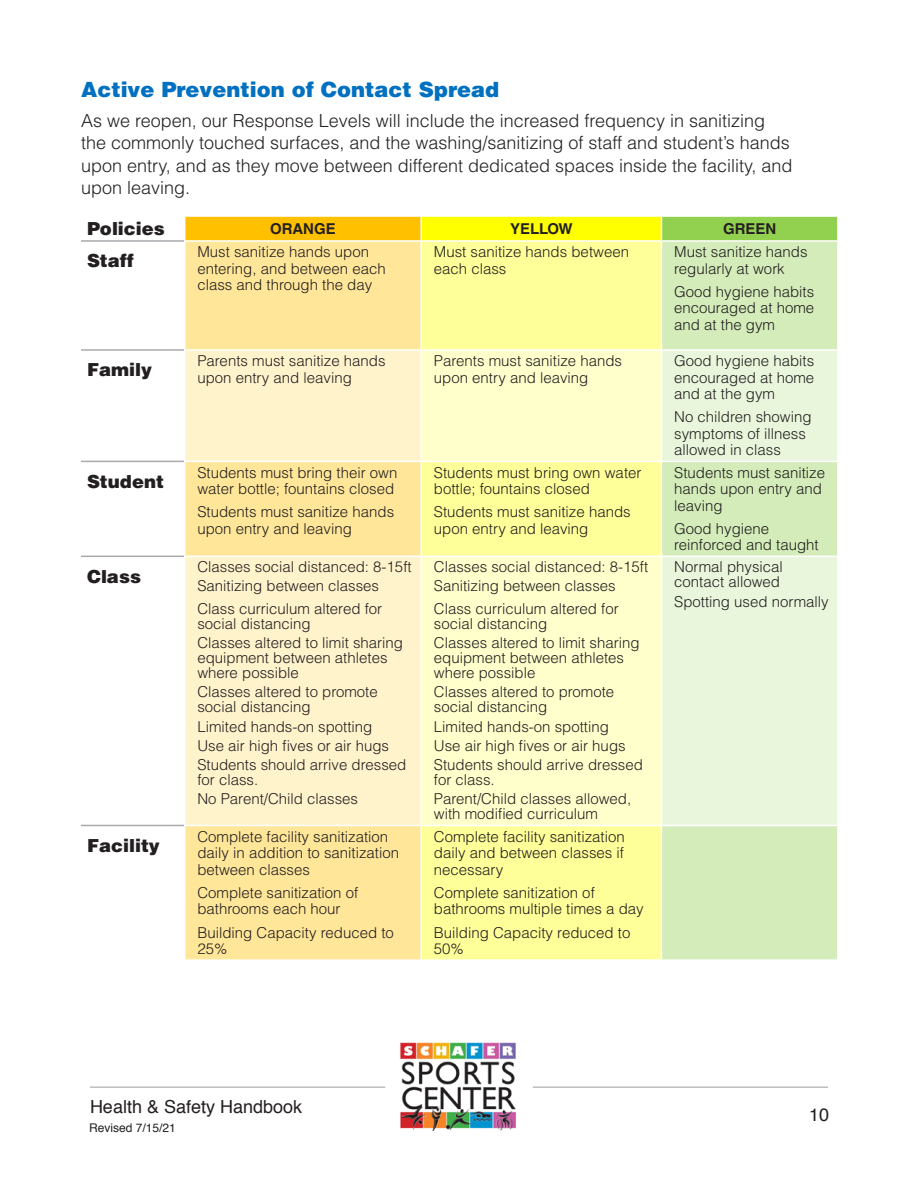
<style>
.page{position:relative;width:918px;height:1188px;background:#fff}
.page>*{position:absolute;margin:0;border:0;box-sizing:border-box;transform-origin:0 0}
.Normal__Web{font:900 21px "Helvetica LT Std";color:#0070c0}
.Normal__Web-2{font:300 18px/22.5px "Helvetica LT Std";color:#231f20}
.t1{font:900 18px "Helvetica LT Std";color:#231f20}
.t2{font:18px "Helvetica";color:#231f20}
.Normal__Web-3{font:300 15px/16.5px "Helvetica LT Std";color:#231f20}
.t3{font:700 15px "Helvetica LT Std";color:#231f20}
.t4{font:12px "Helvetica";color:#231f20}
</style>
<div class="page">
<hr style="left:533px;top:1086px;width:295px;height:2px;background:#bcbdc0">
<hr style="left:90px;top:1086px;width:295px;height:2px;background:#bcbdc0">
<img style="left:400px;top:1042px;width:116px;height:89px">
<svg style="left:81px;top:460px;width:103px;height:367px"></svg>
<div style="left:185px;top:216px;width:236px;height:25px;background:#ffc000"></div>
<div style="left:421px;top:216px;width:241px;height:25px;background:#ff0"></div>
<div style="left:662px;top:216px;width:176px;height:25px;background:#92d050"></div>
<div style="left:185px;top:242px;width:235px;height:717px;background:#ffe699"></div>
<div style="left:422px;top:241px;width:240px;height:719px;background:#ff9"></div>
<div style="left:662px;top:242px;width:175px;height:717px;background:#d3ecb9"></div>
<svg style="left:185px;top:351px;width:235px;height:474px;background:#fff0c2"></svg>
<svg style="left:422px;top:350px;width:240px;height:475px;background:#fefec2"></svg>
<svg style="left:662px;top:351px;width:175px;height:474px;background:#e4f4d5"></svg>
<hr style="left:184px;top:240px;width:237px;height:2px;background:#fff">
<hr style="left:421px;top:240px;width:240px;height:2px;background:#fff">
<hr style="left:662px;top:240px;width:177px;height:2px;background:#fff">
<hr style="left:661px;top:242px;width:1px;height:107px;background:#fff">
<hr style="left:184px;top:349px;width:237px;height:2px;background:#fff">
<hr style="left:421px;top:349px;width:240px;height:2px;background:#fff">
<hr style="left:662px;top:349px;width:177px;height:2px;background:#fff">
<hr style="left:661px;top:351px;width:1px;height:110px;background:#fff">
<hr style="left:184px;top:461px;width:237px;height:1px;background:#fff">
<hr style="left:421px;top:461px;width:240px;height:1px;background:#fff">
<hr style="left:662px;top:461px;width:177px;height:1px;background:#fff">
<hr style="left:661px;top:462px;width:1px;height:94px;background:#fff">
<hr style="left:184px;top:556px;width:237px;height:1px;background:#fff">
<hr style="left:421px;top:556px;width:240px;height:1px;background:#fff">
<hr style="left:662px;top:556px;width:177px;height:1px;background:#fff">
<hr style="left:661px;top:557px;width:1px;height:268px;background:#fff">
<hr style="left:184px;top:825px;width:237px;height:1px;background:#fff">
<hr style="left:421px;top:825px;width:240px;height:1px;background:#fff">
<hr style="left:662px;top:825px;width:177px;height:1px;background:#fff">
<hr style="left:661px;top:826px;width:1px;height:133px;background:#fff">
<hr style="left:421px;top:959px;width:240px;height:2px;background:#fff">
<hr style="left:184px;top:215px;width:237px;height:2px;background:#fff">
<hr style="left:421px;top:215px;width:240px;height:2px;background:#fff">
<hr style="left:420px;top:217px;width:2px;height:23px;background:#fff">
<hr style="left:662px;top:215px;width:177px;height:2px;background:#fff">
<svg style="left:661px;top:217px;width:1px;height:23px"></svg>
<hr style="left:837px;top:217px;width:2px;height:23px;background:#fff">
<hr style="left:81px;top:240px;width:103px;height:2px;background:#a8a9ad">
<hr style="left:81px;top:349px;width:103px;height:2px;background:#a8a9ad">
<hr style="left:81px;top:461px;width:103px;height:1px;background:#a8a9ad">
<hr style="left:81px;top:556px;width:103px;height:1px;background:#a8a9ad">
<hr style="left:81px;top:825px;width:103px;height:1px;background:#a8a9ad">
<p class="Normal__Web" style="left:81px;top:76px;width:420px">Active Prevention of Contact Spread</p>
<p class="Normal__Web-2" style="left:81px;top:109px;width:713px">As we reopen, our Response Levels will include the increased frequency in sanitizing the commonly touched surfaces, and the washing/sanitizing of staff and student’s hands upon entry, and as they move between different dedicated spaces inside the facility, and upon leaving.</p>
<p class="t1" style="left:87px;top:217px;width:79px">Policies</p>
<p class="t3" style="left:270px;top:219px;width:67px">ORANGE</p>
<p class="t3" style="left:510px;top:219px;width:64px">YELLOW</p>
<p class="t3" style="left:723px;top:219px;width:55px">GREEN</p>
<p class="t1" style="left:87px;top:249px;width:48px">Staff</p>
<p class="Normal__Web-3" style="left:197px;top:243px;width:190px">Must sanitize hands upon entering, and between each class and through the day</p>
<p class="Normal__Web-3" style="left:434px;top:243px;width:197px">Must sanitize hands between each class</p>
<p class="Normal__Web-3" style="left:674px;top:243px;width:135px">Must sanitize hands regularly at work</p>
<p class="Normal__Web-3" style="left:674px;top:283px;width:142px;text-align:justify">Good hygiene habits encouraged at home and at the gym</p>
<p class="t1" style="left:87px;top:358px;width:66px">Family</p>
<p class="Normal__Web-3" style="left:197px;top:352px;width:190px">Parents must sanitize hands upon entry and leaving</p>
<p class="Normal__Web-3" style="left:434px;top:352px;width:190px">Parents must sanitize hands upon entry and leaving</p>
<p class="Normal__Web-3" style="left:674px;top:352px;width:142px;text-align:justify">Good hygiene habits encouraged at home and at the gym</p>
<p class="Normal__Web-3" style="left:674px;top:409px;width:139px">No children showing symptoms of illness allowed in class</p>
<p class="t1" style="left:87px;top:470px;width:79px">Student</p>
<p class="Normal__Web-3" style="left:197px;top:464px;width:202px">Students must bring their own water bottle; fountains closed</p>
<p class="Normal__Web-3" style="left:197px;top:504px;width:198px">Students must sanitize hands upon entry and leaving</p>
<p class="Normal__Web-3" style="left:434px;top:464px;width:209px">Students must bring own water bottle; fountains closed</p>
<p class="Normal__Web-3" style="left:434px;top:504px;width:198px">Students must sanitize hands upon entry and leaving</p>
<p class="Normal__Web-3" style="left:674px;top:464px;width:152px">Students must sanitize hands upon entry and leaving</p>
<p class="Normal__Web-3" style="left:674px;top:520px;width:146px">Good hygiene reinforced and taught</p>
<p class="t1" style="left:87px;top:565px;width:55px">Class</p>
<p class="Normal__Web-3" style="left:197px;top:559px;width:216px">Classes social distanced: 8-15ft</p>
<p class="Normal__Web-3" style="left:197px;top:578px;width:183px">Sanitizing between classes</p>
<p class="Normal__Web-3" style="left:197px;top:601px;width:186px;line-height:15px">Class curriculum altered for social distancing</p>
<p class="Normal__Web-3" style="left:197px;top:635px;width:207px;line-height:15px">Classes altered to limit sharing equipment between athletes where possible</p>
<p class="Normal__Web-3" style="left:197px;top:684px;width:182px;line-height:15px">Classes altered to promote social distancing</p>
<p class="Normal__Web-3" style="left:197px;top:718px;width:177px">Limited hands-on spotting</p>
<p class="Normal__Web-3" style="left:197px;top:737px;width:193px">Use air high fives or air hugs</p>
<p class="Normal__Web-3" style="left:197px;top:757px;width:210px;line-height:15px">Students should arrive dressed for class.</p>
<p class="Normal__Web-3" style="left:197px;top:791px;width:162px">No Parent/Child classes</p>
<p class="t1" style="left:87px;top:834px;width:74px">Facility</p>
<p class="Normal__Web-3" style="left:197px;top:828px;width:203px">Complete facility sanitization daily in addition to sanitization between classes</p>
<p class="Normal__Web-3" style="left:197px;top:884px;width:162px">Complete sanitization of bathrooms each hour</p>
<p class="Normal__Web-3" style="left:197px;top:924px;width:198px">Building Capacity reduced to<br>25%</p>
<p class="Normal__Web-3" style="left:434px;top:559px;width:216px">Classes social distanced: 8-15ft</p>
<p class="Normal__Web-3" style="left:434px;top:578px;width:183px">Sanitizing between classes</p>
<p class="Normal__Web-3" style="left:434px;top:601px;width:186px;line-height:15px">Class curriculum altered for social distancing</p>
<p class="Normal__Web-3" style="left:434px;top:635px;width:207px;line-height:15px">Classes altered to limit sharing equipment between athletes where possible</p>
<p class="Normal__Web-3" style="left:434px;top:684px;width:182px;line-height:15px">Classes altered to promote social distancing</p>
<p class="Normal__Web-3" style="left:434px;top:718px;width:177px">Limited hands-on spotting</p>
<p class="Normal__Web-3" style="left:434px;top:737px;width:193px">Use air high fives or air hugs</p>
<p class="Normal__Web-3" style="left:434px;top:757px;width:210px;line-height:15px">Students should arrive dressed for class.</p>
<p class="Normal__Web-3" style="left:434px;top:792px;width:199px;line-height:15px">Parent/Child classes allowed, with modified curriculum</p>
<p class="Normal__Web-3" style="left:434px;top:828px;width:192px;text-align:justify">Complete facility sanitization daily and between classes if necessary</p>
<p class="Normal__Web-3" style="left:434px;top:884px;width:211px">Complete sanitization of bathrooms multiple times a day</p>
<p class="Normal__Web-3" style="left:434px;top:924px;width:198px">Building Capacity reduced to<br>50%</p>
<p class="Normal__Web-3" style="left:674px;top:560px;width:110px;line-height:15px">Normal physical contact allowed</p>
<p class="Normal__Web-3" style="left:674px;top:593px;width:156px">Spotting used normally</p>
<p class="t2" style="left:90px;top:1093px;width:214px">Health &amp; Safety Handbook</p>
<p class="t4" style="left:89px;top:1119px;width:88px">Revised 7/15/21</p>
<p class="t2" style="left:809px;top:1101px;width:22px">10</p>
</div>
